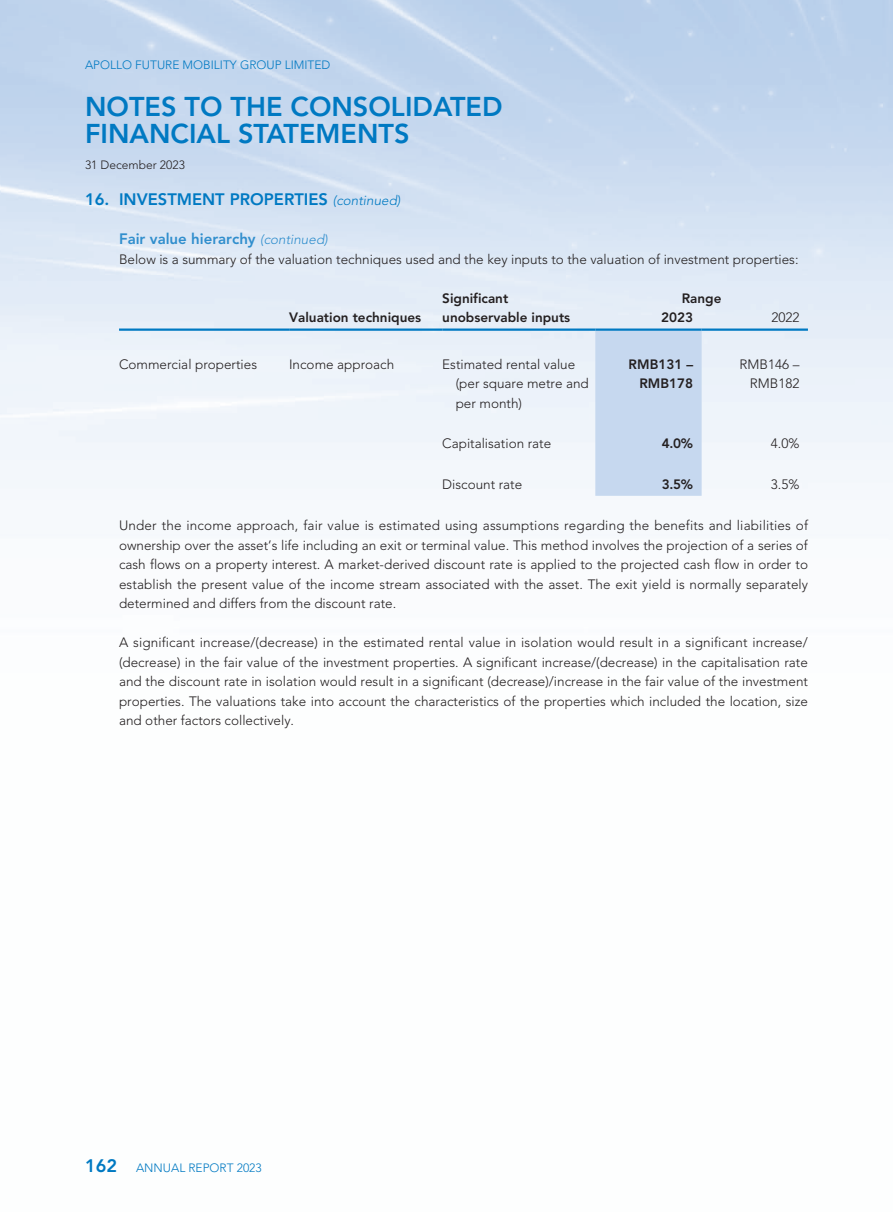
<style>
.page{position:relative;width:893px;height:1212px;background:#fff}
.page>*{position:absolute;margin:0;border:0;box-sizing:border-box;transform-origin:0 0}
.t1{font:800 27px/27px "Avenir LT Std";color:#0079c2}
._01_H1{font:800 16.5px "Avenir LT Std";color:#0079c2}
._02_H2{font:800 15px "Avenir LT Std";color:#308ecd}
._00_txt{font:300 13.5px/19.5px "Avenir LT Std";color:#231f20;text-align:justify}
._50_Table_txt{font:300 13.5px "Avenir LT Std";color:#231f20}
._50_Table_txt-2{font:800 13.5px "Avenir LT Std";color:#231f20}
.t2{font:300 12px "Avenir LT Std";color:#0079c2}
.t3{font:300 12px "Avenir LT Std";color:#231f20}
.s1{font-weight:300;font-style:italic;font-size:13.5px}
.s2{font-weight:800;font-size:18px}
</style>
<div class="page">
<div style="left:595px;top:331px;width:107px;height:165px;background:#c6d8ef"></div>
<hr style="left:119px;top:328px;width:170px;height:3px;background:#0079c2">
<hr style="left:289px;top:328px;width:153px;height:3px;background:#0079c2">
<hr style="left:442px;top:328px;width:153px;height:3px;background:#0079c2">
<hr style="left:595px;top:328px;width:107px;height:3px;background:#0079c2">
<hr style="left:702px;top:328px;width:106px;height:3px;background:#0079c2">
<p class="t2" style="left:85px;top:58px;width:247px">APOLLO FUTURE MOBILITY GROUP LIMITED</p>
<h1 class="t1" style="left:85px;top:93px;width:419px">NOTES TO THE CONSOLIDATED<br>FINANCIAL STATEMENTS</h1>
<p class="t3" style="left:85px;top:158px;width:101px">31 December 2023</p>
<p class="_01_H1" style="left:85px;top:190px;width:317px">16. INVESTMENT PROPERTIES <span class="s1">(continued)</span></p>
<p class="_02_H2" style="left:119px;top:230px;width:210px">Fair value hierarchy <span class="s1">(continued)</span></p>
<p class="_00_txt" style="left:119px;top:249px;width:681px">Below is a summary of the valuation techniques used and the key inputs to the valuation of investment properties:</p>
<p class="_50_Table_txt-2" style="left:289px;top:309px;width:134px">Valuation techniques</p>
<p class="_50_Table_txt-2" style="left:442px;top:290px;width:68px">Significant</p>
<p class="_50_Table_txt-2" style="left:442px;top:309px;width:130px">unobservable inputs</p>
<p class="_50_Table_txt" style="left:119px;top:356px;width:140px">Commercial properties</p>
<p class="_50_Table_txt" style="left:289px;top:356px;width:107px">Income approach</p>
<p class="_50_Table_txt" style="left:442px;top:356px;width:135px">Estimated rental value</p>
<p class="_50_Table_txt" style="left:456px;top:376px;width:135px">(per square metre and</p>
<p class="_50_Table_txt" style="left:456px;top:395px;width:68px">per month)</p>
<p class="_50_Table_txt-2" style="left:682px;top:290px;width:41px">Range</p>
<p class="_50_Table_txt-2" style="left:661px;top:309px;width:33px">2023</p>
<p class="_50_Table_txt" style="left:771px;top:309px;width:30px">2022</p>
<p class="_50_Table_txt-2" style="left:629px;top:356px;width:66px">RMB131 –</p>
<p class="_50_Table_txt-2" style="left:639px;top:376px;width:55px">RMB178</p>
<p class="_50_Table_txt" style="left:740px;top:356px;width:61px">RMB146 –</p>
<p class="_50_Table_txt" style="left:750px;top:376px;width:51px">RMB182</p>
<p class="_50_Table_txt" style="left:442px;top:436px;width:111px">Capitalisation rate</p>
<p class="_50_Table_txt-2" style="left:662px;top:436px;width:33px">4.0%</p>
<p class="_50_Table_txt" style="left:771px;top:436px;width:30px">4.0%</p>
<p class="_50_Table_txt" style="left:442px;top:476px;width:82px">Discount rate</p>
<p class="_50_Table_txt-2" style="left:662px;top:476px;width:33px">3.5%</p>
<p class="_50_Table_txt" style="left:771px;top:476px;width:30px">3.5%</p>
<p class="_00_txt" style="left:119px;top:516px;width:691px">Under the income approach, fair value is estimated using assumptions regarding the benefits and liabilities of ownership over the asset’s life including an exit or terminal value. This method involves the projection of a series of cash flows on a property interest. A market-derived discount rate is applied to the projected cash flow in order to establish the present value of the income stream associated with the asset. The exit yield is normally separately determined and differs from the discount rate.</p>
<p class="_00_txt" style="left:119px;top:633px;width:690px">A significant increase/(decrease) in the estimated rental value in isolation would result in a significant increase/ (decrease) in the fair value of the investment properties. A significant increase/(decrease) in the capitalisation rate and the discount rate in isolation would result in a significant (decrease)/increase in the fair value of the investment properties. The valuations take into account the characteristics of the properties which included the location, size and other factors collectively.</p>
<p class="t2" style="left:85px;top:1160px;width:178px"><span class="s2">162</span> ANNUAL REPORT 2023</p>
</div>
